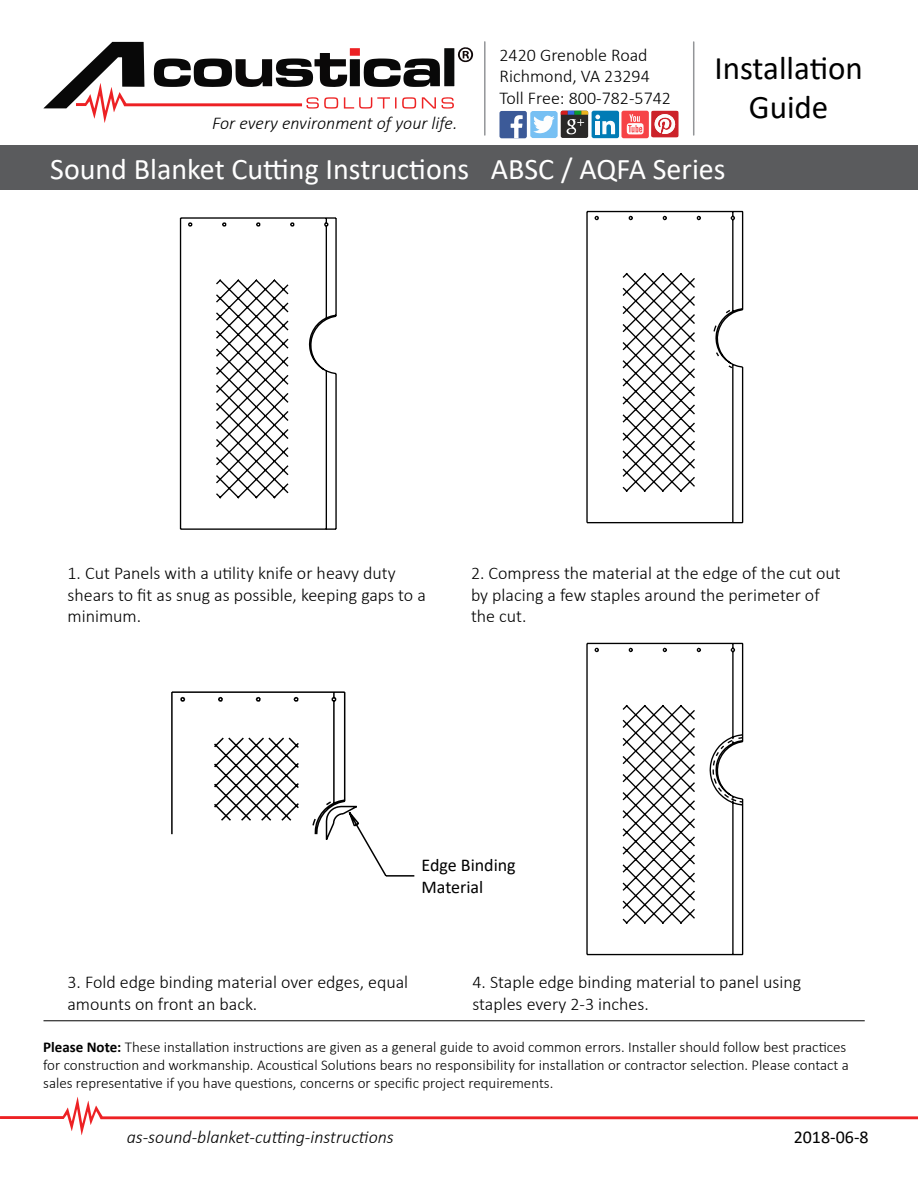
<style>
.page{position:relative;width:918px;height:1188px;background:#fff}
.page>*{position:absolute;margin:0;border:0;box-sizing:border-box;transform-origin:0 0}
.t1{font:33px/39.6px "Calibri";color:#000;text-align:center}
.t2{font:30px "Calibri";color:#fff}
.t3{font:300 18px/21.6px "Calibri";color:#000}
.t4{font:italic 300 18px "Calibri";color:#000}
.t5{font:18px/21.6px "Calibri";color:#000}
.t6{font:300 15px/18px "Calibri";color:#000}
.s1{font-weight:700}
</style>
<div class="page">
<div style="left:0;top:145px;width:918px;height:45px;background:#5a5b5d"></div>
<hr style="left:484px;top:42px;width:2px;height:93px;background:#939598">
<hr style="left:693px;top:42px;width:1px;height:93px;background:#939598">
<svg style="left:651px;top:111px;width:28px;height:26px"></svg>
<div style="left:500px;top:111px;width:27px;height:27px;background:#3c5a98;border-radius:2px"></div>
<svg style="left:511px;top:115px;width:12px;height:24px"></svg>
<div style="left:592px;top:111px;width:27px;height:27px;background:#017bb5;border-radius:2px"></div>
<svg style="left:595px;top:115px;width:20px;height:19px"></svg>
<svg style="left:530px;top:111px;width:58px;height:27px"></svg>
<div style="left:621px;top:111px;width:28px;height:27px;background:#f64346;border-radius:2px"></div>
<svg style="left:627px;top:114px;width:17px;height:20px"></svg>
<svg style="left:43px;top:42px;width:430px;height:81px"></svg>
<svg style="left:0;top:1097px;width:918px;height:38px"></svg>
<hr style="left:44px;top:1020px;width:821px;height:1px;background:#000">
<svg style="left:179px;top:217px;width:158px;height:313px"></svg>
<svg style="left:586px;top:210px;width:158px;height:314px"></svg>
<svg style="left:586px;top:642px;width:158px;height:314px"></svg>
<svg style="left:171px;top:691px;width:244px;height:186px"></svg>
<p class="t4" style="left:212px;top:112px;width:247px">For every environment of your life.</p>
<h2 class="t2" style="left:50px;top:148px;width:421px">Sound Blanket Cutting Instructions</h2>
<p class="t3" style="left:500px;top:44px;width:173px">2420 Grenoble Road<br>Richmond, VA 23294<br>Toll Free: 800-782-5742</p>
<h1 class="t1" style="left:714px;top:47px;width:150px">Installation<br>Guide</h1>
<h2 class="t2" style="left:491px;top:148px;width:236px">ABSC / AQFA Series</h2>
<p class="t3" style="left:68px;top:562px;width:360px">1. Cut Panels with a utility knife or heavy duty shears to fit as snug as possible, keeping gaps to a minimum.</p>
<p class="t3" style="left:471px;top:562px;width:371px">2. Compress the material at the edge of the cut out by placing a few staples around the perimeter of the cut.</p>
<p class="t5" style="left:422px;top:854px;width:96px">Edge Binding<br>Material</p>
<p class="t3" style="left:68px;top:971px;width:342px">3. Fold edge binding material over edges, equal amounts on front an back.</p>
<p class="t3" style="left:473px;top:971px;width:330px">4. Staple edge binding material to panel using staples every 2-3 inches.</p>
<p class="t6" style="left:43px;top:1038px;width:807px"><span class="s1">Please Note:</span> These installation instructions are given as a general guide to avoid common errors. Installer should follow best practices for construction and workmanship. Acoustical Solutions bears no responsibility for installation or contractor selection. Please contact a sales representative if you have questions, concerns or specific project requirements.</p>
<p class="t4" style="left:127px;top:1126px;width:269px">as-sound-blanket-cutting-instructions</p>
<p class="t5" style="left:794px;top:1126px;width:76px">2018-06-8</p>
</div>
